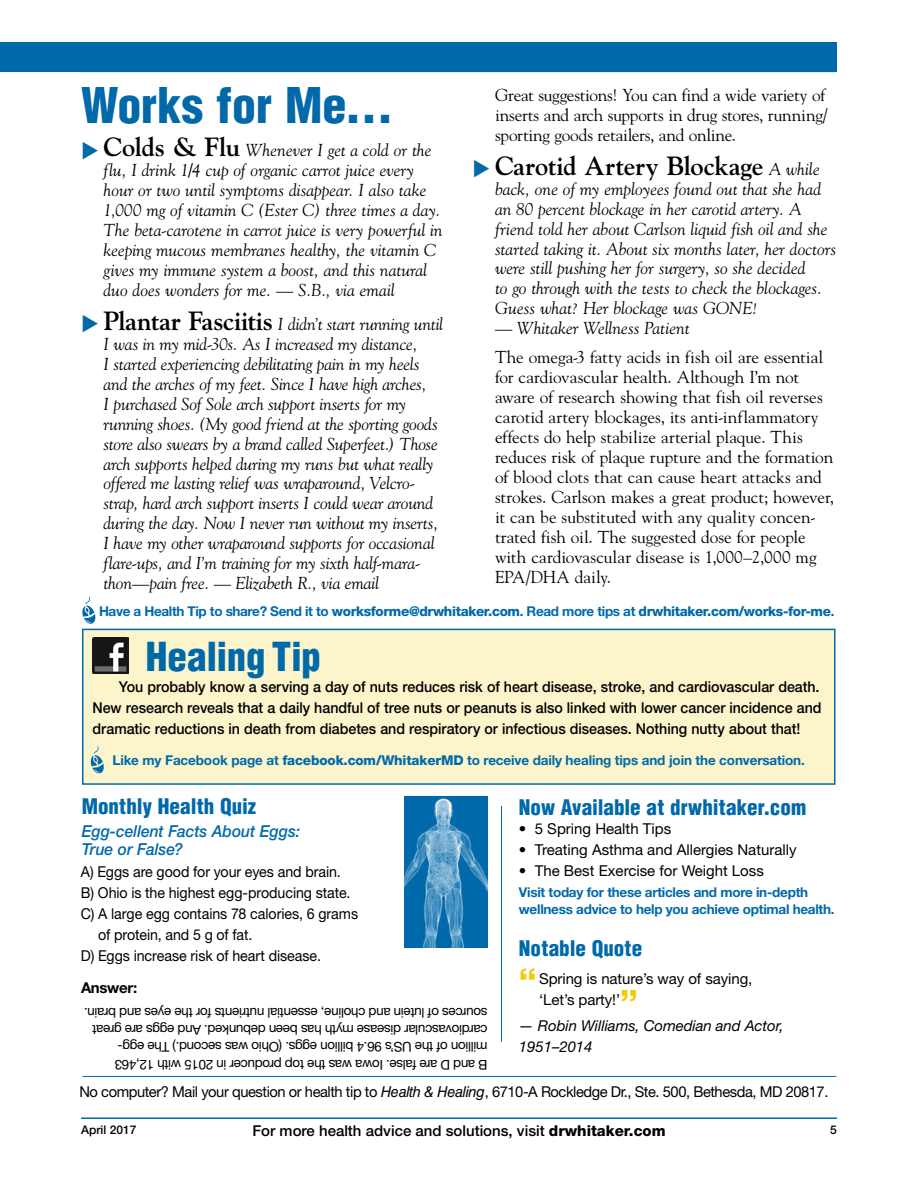
<style>
.page{position:relative;width:918px;height:1188px;background:#fff}
.page>*{position:absolute;margin:0;border:0;box-sizing:border-box;transform-origin:0 0}
.t1{font:900 condensed 48px "Helvetica LT Std";letter-spacing:-.005em;color:#0069aa}
.t2{font:900 condensed 39px "Helvetica LT Std";letter-spacing:-.005em;color:#0069aa}
.t3{font:900 condensed 36px "Helvetica LT Std";color:#f1cb00}
.t4{font:700 26.25px "Goudy Std";letter-spacing:-.01em;color:#000}
.t5{font:900 condensed 21px "Helvetica LT Std";letter-spacing:.005em;color:#0069aa}
.t6{font:italic 17.25px/20px "Goudy Std";color:#000}
.t7{font:17.25px/20px "Goudy Std";letter-spacing:-.005em;color:#000}
.t8{font:italic 500 16.5px/18px "Helvetica Neue LT Std";letter-spacing:-.005em;color:#0069aa;scale:.95 1}
.t9{font:500 15px/21px "Helvetica Neue LT Std";color:#000;scale:.95 1}
.t10{font:15px "Helvetica Neue LT Std";letter-spacing:-.005em;color:#000;scale:.95 1}
.t11{font:15px/21px "Helvetica Neue LT Std";letter-spacing:-.005em;color:#000}
.t12{font:15px "Helvetica Neue LT Std";letter-spacing:-.03em;color:#000}
.t13{font:500 15px "Helvetica Neue LT Std";color:#000}
.t14{font:italic 15px/21px "Helvetica Neue LT Std";letter-spacing:-.005em;color:#000}
.t15{font:700 15px "Helvetica Neue LT Std";letter-spacing:-.02em;color:#000}
.t16{font:13.5px/17.2px "Helvetica Neue LT Std";letter-spacing:-.025em;color:#000}
.t17{font:700 13.5px/16.5px "Helvetica Neue LT Std";letter-spacing:-.02em;color:#0069aa}
.t18{font:800 13.5px "Helvetica Neue LT Std";letter-spacing:-.025em;color:#0069aa}
.t19{font:500 12px "Helvetica Neue LT Std";color:#000}
.s1{color:#0069aa}
.s2{font-weight:700;font-style:normal;font-size:26.25px}
.s3{font-weight:400;font-style:italic;font-size:17.25px}
.s4{font-weight:700}
.s5{font-weight:800}
.s6{font-family:"Helvetica LT Std";font-style:italic}
</style>
<div class="page">
<hr style="left:81px;top:1117px;width:756px;height:2px;background:#0069aa">
<div style="left:0;top:42px;width:837px;height:30px;background:#0069aa"></div>
<hr style="left:82px;top:1076px;width:754px;height:1px;background:#0069aa">
<svg style="left:82px;top:597px;width:14px;height:27px"></svg>
<div style="left:82px;top:629px;width:754px;height:156px;background:#fcf5cc;border:2px solid #0069aa"></div>
<img style="left:93px;top:637px;width:36px;height:36px">
<svg style="left:90px;top:747px;width:14px;height:27px"></svg>
<hr style="left:501px;top:806px;width:1px;height:236px;background:#0069aa">
<img style="left:404px;top:796px;width:84px;height:151px">
<h1 class="t1" style="left:81px;top:75px;width:314px">Works for Me…</h1>
<p class="t6" style="left:104px;top:140px;width:341px;text-indent:-23px"><span class="s1">◆</span> <span class="s2">Colds &amp; Flu</span> Whenever I get a cold or the flu, I drink 1/4 cup of organic carrot juice every hour or two until symptoms disappear. I also take 1,000 mg of vitamin C (Ester C) three times a day.<br>The beta-carotene in carrot juice is very powerful in keeping mucous membranes healthy, the vitamin C gives my immune system a boost, and this natural duo does wonders for me. — S.B., via email</p>
<p class="t6" style="left:103px;top:314px;width:341px;text-indent:-22px"><span class="s1">◆</span> <span class="s2">Plantar Fasciitis</span> I didn’t start running until I was in my mid-30s. As I increased my distance,<br>I started experiencing debilitating pain in my heels and the arches of my feet. Since I have high arches,<br>I purchased Sof Sole arch support inserts for my running shoes. (My good friend at the sporting goods store also swears by a brand called Superfeet.) Those arch supports helped during my runs but what really offered me lasting relief was wraparound, Velcro&shy;strap, hard arch support inserts I could wear around during the day. Now I never run without my inserts, I have my other wraparound supports for occasional flare-ups, and I’m training for my sixth half-mara&shy;thon—pain free. — Elizabeth R., via email</p>
<p class="t7" style="left:495px;top:85px;width:334px">Great suggestions! You can find a wide variety of inserts and arch supports in drug stores, running/ sporting goods retailers, and online.</p>
<h3 class="t4" style="left:472px;top:150px;width:349px"><span class="s1">◆</span> Carotid Artery Blockage <span class="s3">A while</span></h3>
<p class="t6" style="left:495px;top:179px;width:343px">back, one of my employees found out that she had an 80 percent blockage in her carotid artery. A friend told her about Carlson liquid fish oil and she started taking it. About six months later, her doctors were still pushing her for surgery, so she decided<br>to go through with the tests to check the blockages.<br>Guess what? Her blockage was GONE!</p>
<p class="t6" style="left:495px;top:318px;width:196px">— Whitaker Wellness Patient</p>
<p class="t7" style="left:495px;top:347px;width:341px">The omega-3 fatty acids in fish oil are essential for cardiovascular health. Although I’m not aware of research showing that fish oil reverses carotid artery blockages, its anti-inflammatory effects do help stabilize arterial plaque. This reduces risk of plaque rupture and the formation of blood clots that can cause heart attacks and strokes. Carlson makes a great product; however, it can be substituted with any quality concen&shy;trated fish oil. The suggested dose for people with cardiovascular disease is 1,000–2,000 mg EPA/DHA daily.</p>
<p class="t18" style="left:99px;top:603px;width:737px"><span class="s4">Have a Health Tip to share? Send it to</span> worksforme@drwhitaker.com<span class="s4">. Read more tips at</span> drwhitaker.com/works-for-me<span class="s4">.</span></p>
<h2 class="t2" style="left:146px;top:632px;width:177px">Healing Tip</h2>
<p class="t9" style="left:93px;top:676px;width:769px;text-indent:26px">You probably know a serving a day of nuts reduces risk of heart disease, stroke, and cardiovascular death.<br>New research reveals that a daily handful of tree nuts or peanuts is also linked with lower cancer incidence and dramatic reductions in death from diabetes and respiratory or infectious diseases. Nothing nutty about that!</p>
<p class="t17" style="left:112px;top:751px;width:694px">Like my Facebook page at <span class="s5">facebook.com/WhitakerMD</span> to receive daily healing tips and join the conversation.</p>
<p class="t5" style="left:519px;top:794px;width:289px">Now Available at drwhitaker.com</p>
<p class="t11" style="left:519px;top:818px;width:154px">• 5 Spring Health Tips</p>
<p class="t11" style="left:519px;top:839px;width:279px">• Treating Asthma and Allergies Naturally</p>
<p class="t11" style="left:519px;top:860px;width:246px">• The Best Exercise for Weight Loss</p>
<p class="t17" style="left:519px;top:884px;width:317px">Visit today for these articles and more in-depth wellness advice to help you achieve optimal health.</p>
<p class="t5" style="left:519px;top:935px;width:125px">Notable Quote</p>
<h3 class="t3" style="left:519px;top:960px;width:19px">“</h3>
<p class="t11" style="left:539px;top:968px;width:215px">Spring is nature’s way of saying, ‘Let’s party!’</p>
<p class="t5" style="left:82px;top:793px;width:176px">Monthly Health Quiz</p>
<p class="t8" style="left:82px;top:822px;width:231px">Egg-cellent Facts About Eggs:<br>True or False?</p>
<p class="t10" style="left:81px;top:863px;width:273px">A) Eggs are good for your eyes and brain.</p>
<p class="t10" style="left:81px;top:884px;width:283px">B) Ohio is the highest egg-producing state.</p>
<p class="t10" style="left:81px;top:905px;width:293px">C) A large egg contains 78 calories, 6 grams</p>
<p class="t10" style="left:98px;top:926px;width:161px">of protein, and 5 g of fat.</p>
<p class="t10" style="left:81px;top:947px;width:252px">D) Eggs increase risk of heart disease.</p>
<p class="t15" style="left:81px;top:978px;width:58px">Answer:</p>
<h3 class="t3" style="left:620px;top:981px;width:19px">”</h3>
<p class="t14" style="left:519px;top:1015px;width:266px">— Robin Williams, Comedian and Actor,<br>1951–2014</p>
<p class="t16" style="left:488px;top:1073px;width:403px;rotate:-180deg">B and D are false. Iowa was the top producer in 2015 with 12,463 million of the US’s 96. 4 billion eggs. (Ohio was second. ) The egg&shy;cardiovascular disease myth has been debunked. And eggs are great sources of lutein and choline, essential nutrients for the eyes and brain.</p>
<p class="t12" style="left:79px;top:1083px;width:748px">No computer? Mail your question or health tip to <span class="s6">Health &amp; Healing</span>, 6710-A Rockledge Dr. , Ste. 500, Bethesda, MD 20817.</p>
<p class="t19" style="left:81px;top:1123px;width:57px">April 2017</p>
<p class="t13" style="left:252px;top:1122px;width:415px">For more health advice and solutions, visit <span class="s5">drwhitaker.com</span></p>
<p class="t19" style="left:830px;top:1123px;width:8px">5</p>
</div>
